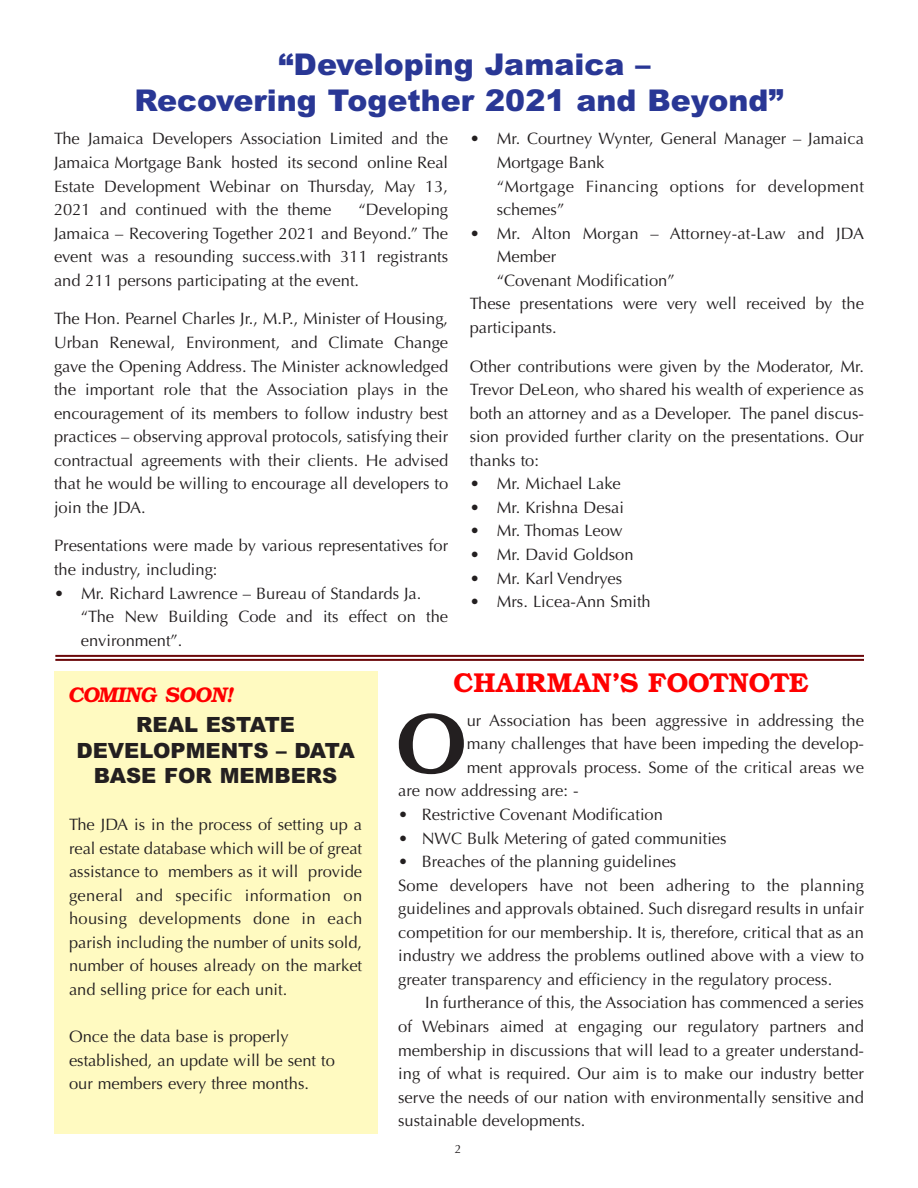
<style>
.page{position:relative;width:918px;height:1188px;background:#fff}
.page>*{position:absolute;margin:0;border:0;box-sizing:border-box;transform-origin:0 0}
.t1{font:700 85.2px "Optima";color:#231f20}
.t2{font:900 30px/36px "Arial";color:#293795;text-align:center}
.t3{font:600 27px "Bookman CSATT";color:#f00}
.t4{font:900 21px/25.2px "Arial";color:#231f20;text-align:center}
.t5{font:italic 600 21px "Bookman CSATT";color:#f00}
.t6{font:16.5px/23.5px "Optima";color:#231f20;text-align:justify}
.t7{font:12px "Optima";color:#231f20}
</style>
<div class="page">
<hr style="left:55px;top:655px;width:809px;height:2px;background:#6b0608">
<hr style="left:55px;top:659px;width:809px;height:2px;background:#6b0608">
<div style="left:54px;top:672px;width:323px;height:462px;background:#fffac1"></div>
<h2 class="t2" style="left:134px;top:50px;width:651px">“Developing Jamaica –<br>Recovering Together 2021 and Beyond”</h2>
<p class="t6" style="left:54px;top:129px;width:396px">The Jamaica Developers Association Limited and the Jamaica Mortgage Bank hosted its second online Real Estate Development Webinar on Thursday, May 13, 2021 and continued with the theme</p>
<p class="t6" style="left:54px;top:199px;width:396px;text-indent:305px">“Developing Jamaica – Recovering Together 2021 and Beyond.” The event was a resounding success.with 311 registrants and 211 persons participating at the event.</p>
<p class="t6" style="left:54px;top:309px;width:396px">The Hon. Pearnel Charles Jr., M.P., Minister of Housing, Urban Renewal, Environment, and Climate Change gave the Opening Address. The Minister acknowledged the important role that the Association plays in the encouragement of its members to follow industry best practices – observing approval protocols, satisfying their contractual agreements with their clients. He advised that he would be willing to encourage all developers to join the JDA.</p>
<p class="t6" style="left:54px;top:536px;width:396px">Presentations were made by various representatives for the industry, including:</p>
<p class="t6" style="left:81px;top:583px;width:369px;text-align:left;text-indent:-27px">• Mr. Richard Lawrence – Bureau of Standards Ja. “The New Building Code and its effect on the environment”.</p>
<p class="t6" style="left:497px;top:129px;width:369px;text-align:left;text-indent:-27px">• Mr. Courtney Wynter, General Manager – Jamaica<br>Mortgage Bank<br>“Mortgage Financing options for development schemes”</p>
<p class="t6" style="left:470px;top:223px;width:396px">• Mr. Alton Morgan – Attorney-at-Law and JDA</p>
<p class="t6" style="left:497px;top:247px;width:61px">Member</p>
<p class="t6" style="left:497px;top:270px;width:179px">“Covenant Modification”</p>
<p class="t6" style="left:470px;top:294px;width:396px">These presentations were very well received by the</p>
<p class="t6" style="left:470px;top:317px;width:89px">participants.</p>
<p class="t6" style="left:470px;top:356px;width:396px">Other contributions were given by the Moderator, Mr.<br>Trevor DeLeon, who shared his wealth of experience as both an attorney and as a Developer. The panel discus&shy;sion provided further clarity on the presentations. Our thanks to:</p>
<p class="t6" style="left:470px;top:474px;width:153px">• Mr. Michael Lake</p>
<p class="t6" style="left:470px;top:497px;width:156px">• Mr. Krishna Desai</p>
<p class="t6" style="left:470px;top:521px;width:154px">• Mr. Thomas Leow</p>
<p class="t6" style="left:470px;top:544px;width:165px">• Mr. David Goldson</p>
<p class="t6" style="left:470px;top:568px;width:154px">• Mr. Karl Vendryes</p>
<p class="t6" style="left:470px;top:591px;width:183px">• Mrs. Licea-Ann Smith</p>
<p class="t5" style="left:69px;top:683px;width:166px">COMING SOON!</p>
<p class="t4" style="left:76px;top:714px;width:280px">REAL ESTATE<br>DEVELOPMENTS – DATA<br>BASE FOR MEMBERS</p>
<p class="t6" style="left:69px;top:814px;width:295px">The JDA is in the process of setting up a real estate database which will be of great assistance to members as it will provide general and specific information on housing developments done in each parish including the number of units sold, number of houses already on the market and selling price for each unit.</p>
<p class="t6" style="left:69px;top:1026px;width:267px;text-align:left">Once the data base is properly established, an update will be sent to our members every three months.</p>
<h3 class="t3" style="left:454px;top:666px;width:357px">CHAIRMAN’S FOOTNOTE</h3>
<h1 class="t1" style="left:396px;top:709px;width:73px">O</h1>
<p class="t6" style="left:467px;top:710px;width:399px">ur Association has been aggressive in addressing the</p>
<p class="t6" style="left:467px;top:734px;width:399px">many challenges that have been impeding the develop-</p>
<p class="t6" style="left:467px;top:757px;width:399px">ment approvals process. Some of the critical areas we</p>
<p class="t6" style="left:398px;top:781px;width:182px">are now addressing are: -</p>
<p class="t6" style="left:398px;top:804px;width:266px">• Restrictive Covenant Modification</p>
<p class="t6" style="left:398px;top:828px;width:330px">• NWC Bulk Metering of gated communities</p>
<p class="t6" style="left:398px;top:851px;width:467px;text-align:left">• Breaches of the planning guidelines<br>Some developers have not been adhering to the planning guidelines and approvals obtained. Such disregard results in unfair competition for our membership. It is, therefore, critical that as an industry we address the problems outlined above with a view to greater transparency and efficiency in the regulatory process.</p>
<p class="t6" style="left:398px;top:993px;width:467px;text-indent:27px">In furtherance of this, the Association has commenced a series of Webinars aimed at engaging our regulatory partners and membership in discussions that will lead to a greater understand&shy;ing of what is required. Our aim is to make our industry better serve the needs of our nation with environmentally sensitive and sustainable developments.</p>
<p class="t7" style="left:455px;top:1144px;width:8px">2</p>
</div>
